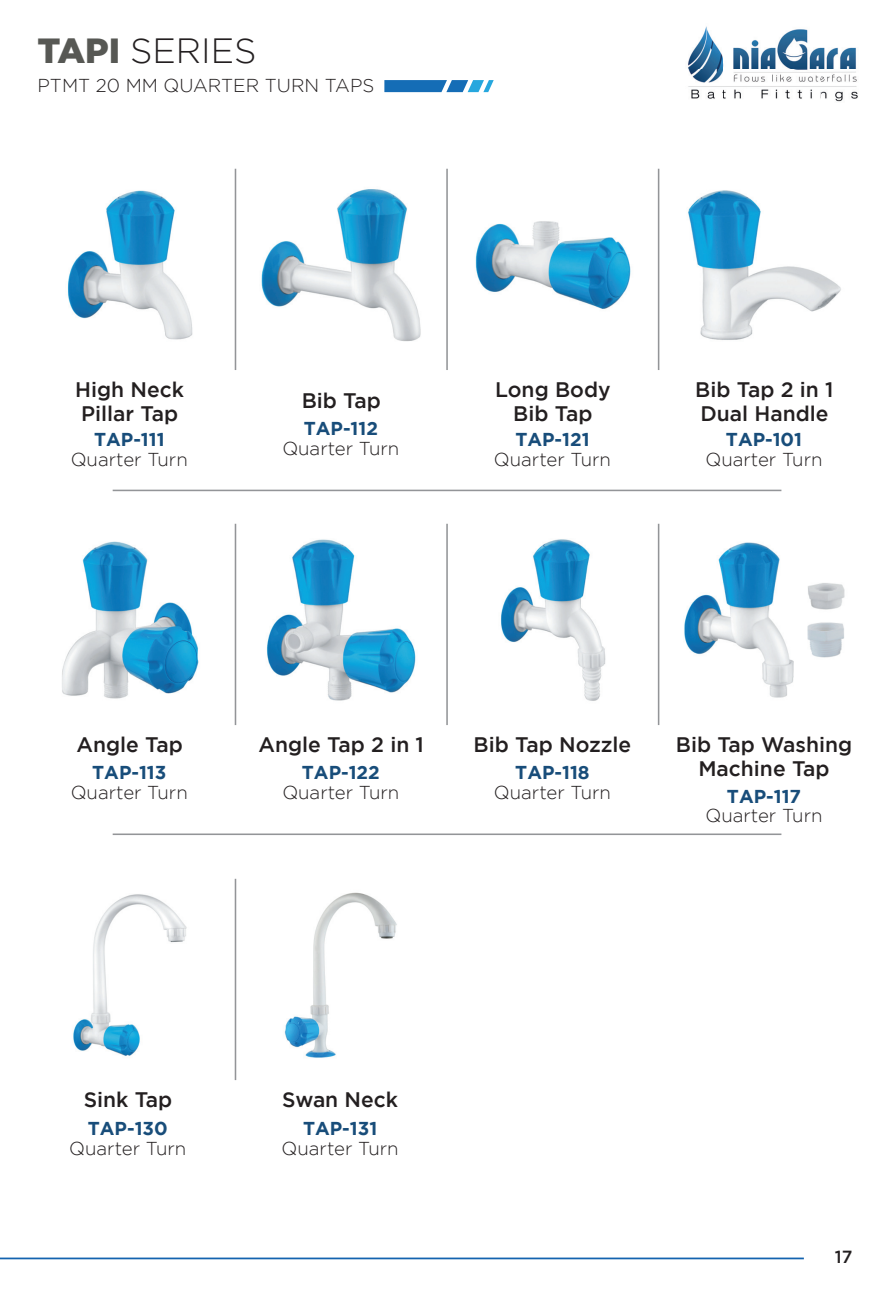
<style>
.page{position:relative;width:893px;height:1290px;background:#fff}
.page>*{position:absolute;margin:0;border:0;box-sizing:border-box;transform-origin:0 0}
.t1{font:300 35px "Gotham";color:#231f20}
.t2{font:500 21px/24.5px "Gotham";color:#231f20;text-align:center}
.t3{font:300 18.55px "Gotham";color:#231f20}
.t4{font:700 18.55px "Gotham";color:#184d7a}
.t5{font:500 17.5px "Gotham";color:#231f20}
.s1{font-weight:900;color:#575854}
</style>
<div class="page">
<img style="left:688px;top:26px;width:170px;height:76px">
<hr style="left:0;top:1257px;width:804px;height:2px;background:#1363af">
<hr style="left:113px;top:490px;width:668px;height:1px;background:#939598">
<hr style="left:113px;top:833px;width:668px;height:2px;background:#939598">
<hr style="left:235px;top:169px;width:1px;height:201px;background:#939598">
<hr style="left:446px;top:169px;width:2px;height:201px;background:#939598">
<hr style="left:658px;top:169px;width:1px;height:201px;background:#939598">
<img style="left:67px;top:190px;width:126px;height:150px">
<img style="left:261px;top:189px;width:160px;height:153px">
<img style="left:475px;top:221px;width:156px;height:88px">
<img style="left:688px;top:190px;width:153px;height:150px">
<hr style="left:235px;top:524px;width:1px;height:201px;background:#939598">
<hr style="left:446px;top:524px;width:2px;height:201px;background:#939598">
<hr style="left:658px;top:524px;width:1px;height:201px;background:#939598">
<img style="left:62px;top:541px;width:137px;height:158px">
<img style="left:267px;top:539px;width:149px;height:162px">
<img style="left:501px;top:539px;width:105px;height:162px">
<img style="left:684px;top:542px;width:161px;height:156px">
<hr style="left:235px;top:879px;width:1px;height:201px;background:#939598">
<img style="left:73px;top:894px;width:114px;height:162px">
<img style="left:284px;top:892px;width:113px;height:166px">
<svg style="left:384px;top:80px;width:110px;height:12px"></svg>
<h1 class="t1" style="left:38px;top:31px;width:221px"><span class="s1">TAPI</span> SERIES</h1>
<p class="t3" style="left:38px;top:75px;width:338px">PTMT 20 MM QUARTER TURN TAPS</p>
<p class="t2" style="left:75px;top:376px;width:110px;text-align:left">High Neck<br>Pillar Tap</p>
<p class="t3" style="left:71px;top:449px;width:119px">Quarter Turn</p>
<p class="t3" style="left:494px;top:449px;width:119px">Quarter Turn</p>
<p class="t2" style="left:495px;top:376px;width:117px">Long Body<br>Bib Tap</p>
<p class="t2" style="left:302px;top:388px;width:81px">Bib Tap</p>
<p class="t3" style="left:282px;top:438px;width:119px">Quarter Turn</p>
<p class="t4" style="left:304px;top:418px;width:76px">TAP-112</p>
<p class="t4" style="left:94px;top:429px;width:72px">TAP-111</p>
<p class="t4" style="left:515px;top:429px;width:76px">TAP-121</p>
<p class="t2" style="left:695px;top:376px;width:140px;text-align:left">Bib Tap 2 in 1<br>Dual Handle</p>
<p class="t3" style="left:705px;top:449px;width:119px">Quarter Turn</p>
<p class="t4" style="left:726px;top:429px;width:78px">TAP-101</p>
<p class="t2" style="left:77px;top:731px;width:108px">Angle Tap</p>
<p class="t3" style="left:71px;top:782px;width:119px">Quarter Turn</p>
<p class="t4" style="left:92px;top:762px;width:76px">TAP-113</p>
<p class="t2" style="left:259px;top:731px;width:167px">Angle Tap 2 in 1</p>
<p class="t3" style="left:282px;top:782px;width:119px">Quarter Turn</p>
<p class="t4" style="left:302px;top:762px;width:79px">TAP-122</p>
<p class="t2" style="left:474px;top:731px;width:159px">Bib Tap Nozzle</p>
<p class="t3" style="left:494px;top:782px;width:119px">Quarter Turn</p>
<p class="t4" style="left:515px;top:762px;width:76px">TAP-118</p>
<p class="t2" style="left:676px;top:731px;width:178px">Bib Tap Washing<br>Machine Tap</p>
<p class="t3" style="left:705px;top:805px;width:119px">Quarter Turn</p>
<p class="t4" style="left:727px;top:785px;width:76px">TAP-117</p>
<p class="t2" style="left:84px;top:1086px;width:90px">Sink Tap</p>
<p class="t3" style="left:69px;top:1138px;width:119px">Quarter Turn</p>
<p class="t4" style="left:88px;top:1117px;width:81px">TAP-130</p>
<p class="t2" style="left:282px;top:1086px;width:118px">Swan Neck</p>
<p class="t3" style="left:282px;top:1138px;width:119px">Quarter Turn</p>
<p class="t4" style="left:303px;top:1117px;width:76px">TAP-131</p>
<p class="t5" style="left:835px;top:1246px;width:19px">17</p>
</div>
